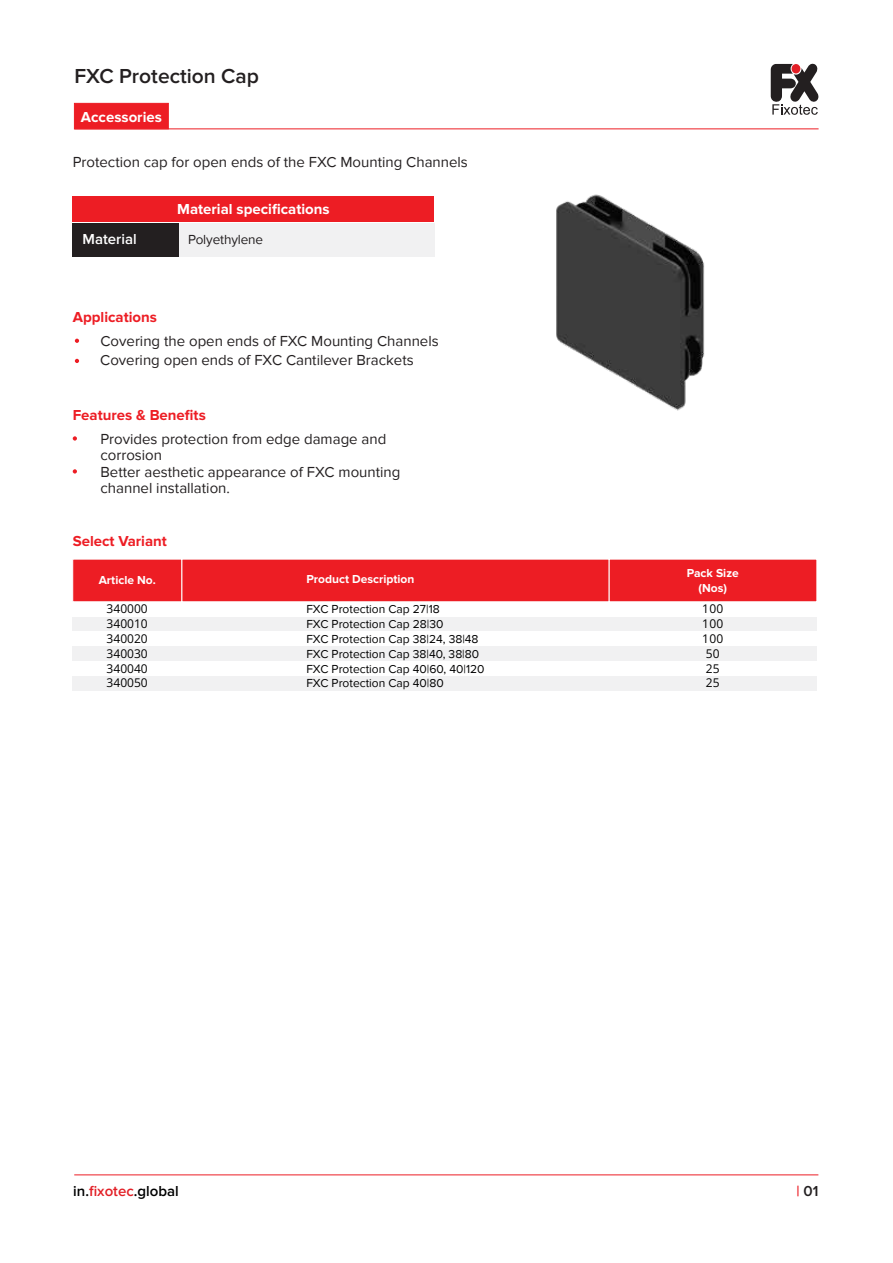
<style>
.page{position:relative;width:893px;height:1263px;background:#fff}
.page>*{position:absolute;margin:0;border:0;box-sizing:border-box;transform-origin:0 0}
.t1{font:600 21px "Proxima Nova";color:#231f20}
.t2{font:15px/16.5px "Proxima Nova";color:#231f20}
.t3{font:700 15px "Proxima Nova";color:#ed1d24}
.t4{font:700 15px "Proxima Nova";color:#fff}
.t5{font:600 15px "Proxima Nova";color:#000}
.t6{font:600 15px "Proxima Nova";color:#fff}
.t7{font:600 15px "Proxima Nova";color:#231f20}
.t8{font:13.5px "Proxima Nova";letter-spacing:-.01em;color:#231f20}
.t9{font:12px/14.9px "Proxima Nova";color:#000}
.t10{font:700 12px/15px "Proxima Nova";color:#fff;text-align:center}
.t11{font:12px/14.9px "Open Sans";color:#000;text-align:justify}
.t12{font:12px/14.9px "Open Sans";letter-spacing:.02em;color:#000}
.s1{color:#e21f26}
.s2{color:#ed1d24}
</style>
<div class="page">
<hr style="left:74px;top:1174px;width:744px;height:1px;background:#ed1d24">
<svg style="left:771px;top:63px;width:47px;height:52px"></svg>
<div style="left:74px;top:103px;width:95px;height:26px;background:#ed1d24"></div>
<hr style="left:74px;top:128px;width:745px;height:1px;background:#ed1d24">
<div style="left:73px;top:196px;width:361px;height:26px;background:#ed1d24"></div>
<div style="left:73px;top:223px;width:106px;height:33px;background:#231f20"></div>
<div style="left:179px;top:223px;width:255px;height:33px;background:#f1f1f2"></div>
<svg style="left:73px;top:436px;width:4px;height:5px"></svg>
<svg style="left:73px;top:469px;width:4px;height:4px"></svg>
<svg style="left:75px;top:339px;width:4px;height:4px"></svg>
<svg style="left:75px;top:359px;width:4px;height:4px"></svg>
<div style="left:181px;top:559px;width:429px;height:43px;background:#ed1d24;border:1px solid #fff"></div>
<div style="left:72px;top:559px;width:110px;height:43px;background:#ed1d24;border:1px solid #fff"></div>
<div style="left:182px;top:617px;width:427px;height:14px;background:#f1f1f2"></div>
<div style="left:73px;top:617px;width:109px;height:14px;background:#f1f1f2"></div>
<div style="left:182px;top:646px;width:427px;height:15px;background:#f1f1f2"></div>
<div style="left:73px;top:646px;width:109px;height:15px;background:#f1f1f2"></div>
<div style="left:182px;top:676px;width:427px;height:15px;background:#f1f1f2"></div>
<div style="left:609px;top:559px;width:208px;height:43px;background:#ed1d24;border:1px solid #fff"></div>
<div style="left:609px;top:617px;width:208px;height:14px;background:#f1f1f2"></div>
<div style="left:609px;top:646px;width:208px;height:15px;background:#f1f1f2"></div>
<div style="left:609px;top:676px;width:208px;height:15px;background:#f1f1f2"></div>
<div style="left:73px;top:676px;width:109px;height:15px;background:#f1f1f2"></div>
<img style="left:379px;top:194px;width:326px;height:217px">
<h1 class="t1" style="left:74px;top:64px;width:186px">FXC Protection Cap</h1>
<p class="t4" style="left:81px;top:108px;width:83px">Accessories</p>
<p class="t2" style="left:73px;top:153px;width:397px">Protection cap for open ends of the FXC Mounting Channels</p>
<p class="t4" style="left:177px;top:200px;width:154px">Material specifications</p>
<p class="t6" style="left:83px;top:231px;width:56px">Material</p>
<p class="t8" style="left:188px;top:232px;width:77px">Polyethylene</p>
<p class="t3" style="left:73px;top:309px;width:86px">Applications</p>
<p class="t2" style="left:100px;top:331px;width:340px;line-height:19.2px">Covering the open ends of FXC Mounting Channels<br>Covering open ends of FXC Cantilever Brackets</p>
<p class="t3" style="left:73px;top:406px;width:135px">Features &amp; Benefits</p>
<p class="t2" style="left:100px;top:430px;width:301px">Provides protection from edge damage and corrosion<br>Better aesthetic appearance of FXC mounting channel installation.</p>
<p class="t3" style="left:73px;top:532px;width:96px">Select Variant</p>
<p class="t10" style="left:99px;top:573px;width:59px">Article No.</p>
<p class="t10" style="left:687px;top:565px;width:53px">Pack Size (Nos)</p>
<p class="t11" style="left:107px;top:601px;width:43px">340000<br>340010<br>340020<br>340030<br>340040<br>340050</p>
<p class="t10" style="left:306px;top:572px;width:110px">Product Description</p>
<p class="t9" style="left:306px;top:602px;width:180px">FXC Protection Cap 27|18<br>FXC Protection Cap 28|30<br>FXC Protection Cap 38|24, 38|48<br>FXC Protection Cap 38|40, 38|80<br>FXC Protection Cap 40|60, 40|120<br>FXC Protection Cap 40|80</p>
<p class="t12" style="left:702px;top:601px;width:23px">100<br>100<br>100<br>50<br>25<br>25</p>
<p class="t5" style="left:73px;top:1182px;width:107px">in.<span class="s1">fixotec</span>.global</p>
<p class="t7" style="left:796px;top:1182px;width:24px"><span class="s2">|</span> 01</p>
</div>
